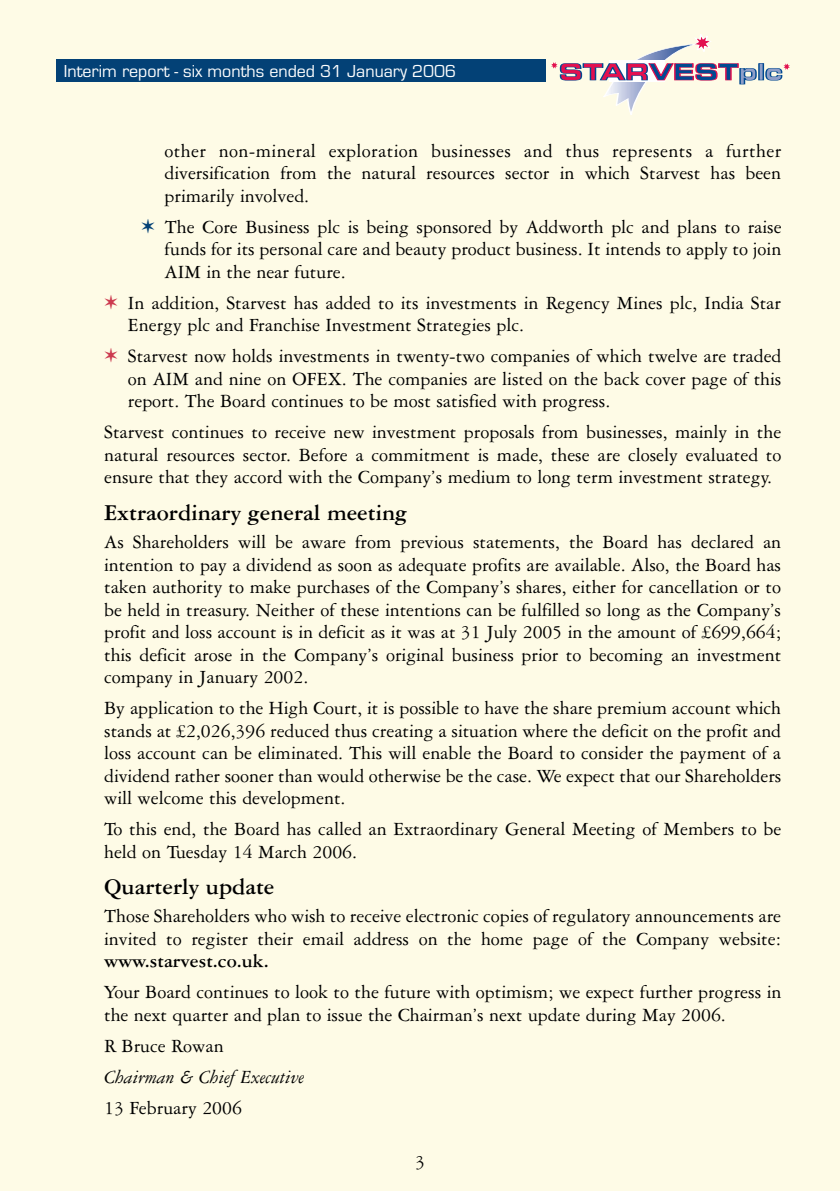
<style>
.page{position:relative;width:840px;height:1191px;background:#fff}
.page>*{position:absolute;margin:0;border:0;box-sizing:border-box;transform-origin:0 0}
.t1{font:700 24px "American Garamond BT";color:#000}
.t2{font:20px/22.4px "American Garamond BT";color:#000;text-align:justify}
.t3{font:italic 20px "American Garamond BT";color:#000}
.t4{font:700 20px "American Garamond BT";color:#000}
.t5{font:18px "Eurostile";color:#fff}
.s1{color:#034176}
.s2{color:#cc3a4f}
</style>
<div class="page">
<div style="left:0;top:0;width:839px;height:1191px;background:#fefbe6"></div>
<div style="left:57px;top:59px;width:488px;height:23px;background:#034176"></div>
<svg style="left:551px;top:34px;width:205px;height:81px"></svg>
<hr style="left:758px;top:64px;width:4px;height:16px;background:#8e9ec8">
<div style="left:758px;top:63px;width:5px;height:17px;border:1px solid #014990"></div>
<svg style="left:764px;top:63px;width:25px;height:18px"></svg>
<p class="t5" style="left:64px;top:60px;width:394px">Interim report - six months ended 31 January 2006</p>
<p class="t2" style="left:164px;top:142px;width:617px">other non-mineral exploration businesses and thus represents a further diversification from the natural resources sector in which Starvest has been primarily involved.</p>
<p class="t2" style="left:164px;top:218px;width:618px;text-indent:-24px"><span class="s1">✶</span> The Core Business plc is being sponsored by Addworth plc and plans to raise funds for its personal care and beauty product business. It intends to apply to join AIM in the near future.</p>
<p class="t2" style="left:128px;top:294px;width:654px;text-indent:-24px"><span class="s2">✶</span> In addition, Starvest has added to its investments in Regency Mines plc, India Star<br>Energy plc and Franchise Investment Strategies plc.</p>
<p class="t2" style="left:128px;top:347px;width:654px;text-indent:-24px"><span class="s2">✶</span> Starvest now holds investments in twenty-two companies of which twelve are traded on AIM and nine on OFEX. The companies are listed on the back cover page of this report. The Board continues to be most satisfied with progress.</p>
<p class="t2" style="left:104px;top:423px;width:678px">Starvest continues to receive new investment proposals from businesses, mainly in the natural resources sector. Before a commitment is made, these are closely evaluated to ensure that they accord with the Company’s medium to long term investment strategy.</p>
<p class="t1" style="left:104px;top:505px;width:304px">Extraordinary general meeting</p>
<p class="t2" style="left:104px;top:533px;width:678px">As Shareholders will be aware from previous statements, the Board has declared an intention to pay a dividend as soon as adequate profits are available. Also, the Board has taken authority to make purchases of the Company’s shares, either for cancellation or to be held in treasury. Neither of these intentions can be fulfilled so long as the Company’s profit and loss account is in deficit as it was at 31 July 2005 in the amount of £699,664; this deficit arose in the Company’s original business prior to becoming an investment company in January 2002.</p>
<p class="t2" style="left:104px;top:699px;width:678px">By application to the High Court, it is possible to have the share premium account which stands at £2,026,396 reduced thus creating a situation where the deficit on the profit and loss account can be eliminated. This will enable the Board to consider the payment of a dividend rather sooner than would otherwise be the case. We expect that our Shareholders will welcome this development.</p>
<p class="t2" style="left:104px;top:820px;width:678px">To this end, the Board has called an Extraordinary General Meeting of Members to be held on Tuesday 14 March 2006.</p>
<p class="t1" style="left:104px;top:879px;width:172px">Quarterly update</p>
<p class="t2" style="left:104px;top:907px;width:678px">Those Shareholders who wish to receive electronic copies of regulatory announcements are invited to register their email address on the home page of the Company website:</p>
<p class="t4" style="left:104px;top:955px;width:166px">www.starvest.co.uk.</p>
<p class="t2" style="left:104px;top:983px;width:678px">Your Board continues to look to the future with optimism; we expect further progress in the next quarter and plan to issue the Chairman’s next update during May 2006.</p>
<p class="t2" style="left:104px;top:1036px;width:121px">R Bruce Rowan</p>
<p class="t3" style="left:104px;top:1070px;width:202px">Chairman &amp; Chief Executive</p>
<p class="t2" style="left:104px;top:1098px;width:139px">13 February 2006</p>
<p class="t2" style="left:415px;top:1153px;width:11px">3</p>
</div>
